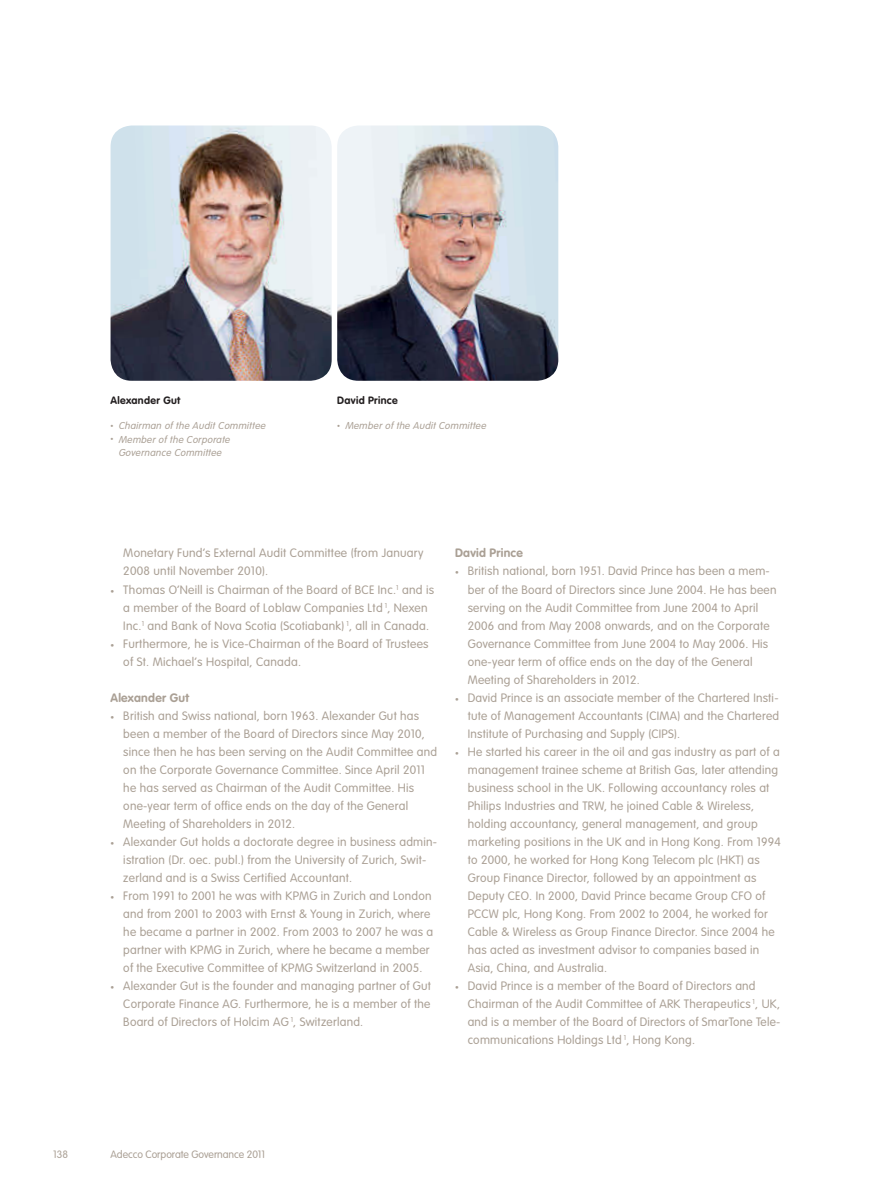
<style>
.page{position:relative;width:893px;height:1187px;background:#fff}
.page>*{position:absolute;margin:0;border:0;box-sizing:border-box;transform-origin:0 0}
.t1{font:300 12px/18px "VAG Rounded Std";letter-spacing:.02em;color:#aaa095}
.t2{font:700 12px "VAG Rounded Std";letter-spacing:.02em;color:#aaa095}
.t3{font:italic 300 10.5px/13.5px "VAG Rundschrift D";letter-spacing:.03em;color:#aaa095;text-align:center}
.t4{font:300 10.5px "VAG Rounded Std";letter-spacing:-.005em;color:#aaa095}
.t5{font:700 10.5px "VAG Rounded Std";letter-spacing:.03em;color:#231f20}
.s1{font-family:"VAG Rounded Std";font-style:normal;font-size:6px}
.s2{font-size:7.5px}
</style>
<div class="page">
<img style="left:337px;top:125px;width:221px;height:256px">
<img style="left:111px;top:125px;width:221px;height:256px">
<p class="t5" style="left:111px;top:394px;width:71px">Alexander Gut</p>
<p class="t3" style="left:111px;top:419px;width:157px"><span class="s1">•</span> Chairman of the Audit Committee</p>
<p class="t3" style="left:111px;top:432px;width:121px"><span class="s1">•</span> Member of the Corporate<br>Governance Committee</p>
<p class="t5" style="left:337px;top:394px;width:62px">David Prince</p>
<p class="t3" style="left:337px;top:419px;width:151px"><span class="s1">•</span> Member of the Audit Committee</p>
<p class="t1" style="left:123px;top:544px;width:302px">Monetary Fund’s External Audit Committee (from January<br>2008 until November 2010).</p>
<p class="t1" style="left:123px;top:580px;width:312px;text-indent:-13px"><span class="s2">•</span> Thomas O’Neill is Chairman of the Board of BCE Inc.<sup>1</sup> and is a member of the Board of Loblaw Companies Ltd <sup>1</sup>, Nexen<br>Inc.<sup>1</sup> and Bank of Nova Scotia (Scotiabank) <sup>1</sup>, all in Canada.</p>
<p class="t1" style="left:123px;top:634px;width:307px;text-indent:-13px"><span class="s2">•</span> Furthermore, he is Vice-Chairman of the Board of Trustees of St. Michael‘s Hospital, Canada.</p>
<p class="t2" style="left:111px;top:690px;width:80px">Alexander Gut</p>
<p class="t1" style="left:123px;top:706px;width:315px;text-indent:-13px"><span class="s2">•</span> British and Swiss national, born 1963. Alexander Gut has been a member of the Board of Directors since May 2010, since then he has been serving on the Audit Committee and on the Corporate Governance Committee. Since April 2011 he has served as Chairman of the Audit Committee. His one-year term of office ends on the day of the General Meeting of Shareholders in 2012.</p>
<p class="t1" style="left:123px;top:832px;width:315px;text-indent:-13px"><span class="s2">•</span> Alexander Gut holds a doctorate degree in business admin&shy;istration (Dr. oec. publ.) from the University of Zurich, Swit&shy;zerland and is a Swiss Certified Accountant.</p>
<p class="t1" style="left:123px;top:886px;width:311px;text-indent:-13px"><span class="s2">•</span> From 1991 to 2001 he was with KPMG in Zurich and London and from 2001 to 2003 with Ernst &amp; Young in Zurich, where he became a partner in 2002. From 2003 to 2007 he was a partner with KPMG in Zurich, where he became a member of the Executive Committee of KPMG Switzerland in 2005.</p>
<p class="t1" style="left:123px;top:976px;width:309px;text-align:justify;text-indent:-13px"><span class="s2">•</span> Alexander Gut is the founder and managing partner of Gut Corporate Finance AG. Furthermore, he is a member of the Board of Directors of Holcim AG <sup>1</sup>, Switzerland.</p>
<p class="t2" style="left:455px;top:546px;width:69px">David Prince</p>
<p class="t1" style="left:468px;top:562px;width:310px;text-indent:-13px"><span class="s2">•</span> British national, born 1951. David Prince has been a mem&shy;ber of the Board of Directors since June 2004. He has been serving on the Audit Committee from June 2004 to April 2006 and from May 2008 onwards, and on the Corporate Governance Committee from June 2004 to May 2006. His one-year term of office ends on the day of the General Meeting of Shareholders in 2012.</p>
<p class="t1" style="left:468px;top:688px;width:313px;text-align:justify;text-indent:-13px"><span class="s2">•</span> David Prince is an associate member of the Chartered Insti&shy;tute of Management Accountants (CIMA) and the Chartered Institute of Purchasing and Supply (CIPS).</p>
<p class="t1" style="left:468px;top:742px;width:315px;text-indent:-13px"><span class="s2">•</span> He started his career in the oil and gas industry as part of a management trainee scheme at British Gas, later attending business school in the UK. Following accountancy roles at Philips Industries and TRW, he joined Cable &amp; Wireless, holding accountancy, general management, and group marketing positions in the UK and in Hong Kong. From 1994 to 2000, he worked for Hong Kong Telecom plc (HKT) as Group Finance Director, followed by an appointment as Deputy CEO. In 2000, David Prince became Group CFO of PCCW plc, Hong Kong. From 2002 to 2004, he worked for Cable &amp; Wireless as Group Finance Director. Since 2004 he has acted as investment advisor to companies based in Asia, China, and Australia.</p>
<p class="t1" style="left:468px;top:976px;width:314px;text-indent:-13px"><span class="s2">•</span> David Prince is a member of the Board of Directors and Chairman of the Audit Committee of ARK Therapeutics <sup>1</sup>, UK, and is a member of the Board of Directors of SmarTone Tele&shy;communications Holdings Ltd <sup>1</sup>, Hong Kong.</p>
<p class="t4" style="left:53px;top:1147px;width:16px">138</p>
<p class="t4" style="left:111px;top:1147px;width:156px">Adecco Corporate Governance 2011</p>
</div>
